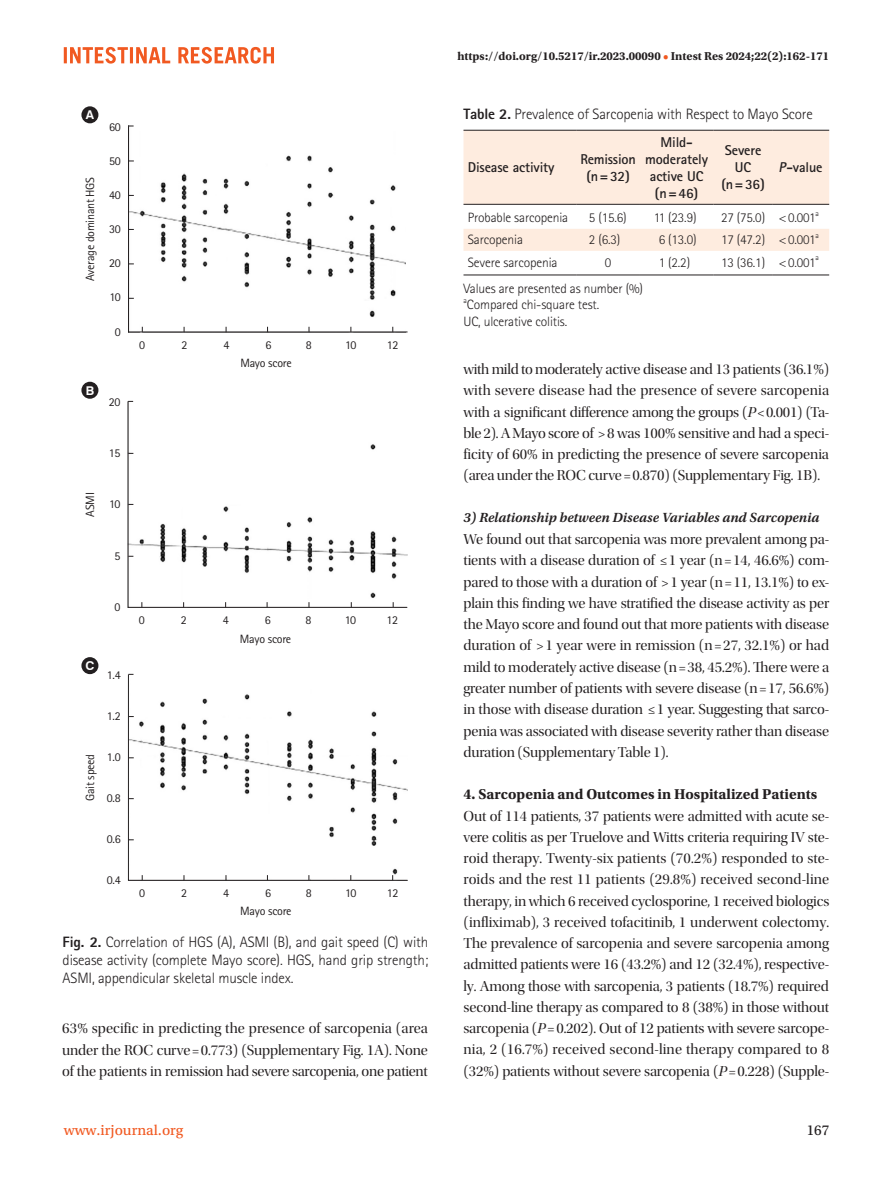
<style>
.page{position:relative;width:893px;height:1191px;background:#fff}
.page>*{position:absolute;margin:0;border:0;box-sizing:border-box;transform-origin:0 0}
.t1{font:15px/21.3px "Utopia Std Disp";letter-spacing:-.01em;color:#231f20;text-align:justify}
.t2{font:300 15px/18px "Rotis Sans Serif Std";letter-spacing:-.01em;color:#231f20;text-align:justify}
.t3{font:700 15px "Utopia Std";color:#231f20}
.t4{font:15px "Utopia Std Capt";color:#f15921}
.t5{font:15px "Utopia Std Capt";color:#231f20}
.t6{font:700 14.25px/17.1px "Rotis Sans Serif Std";letter-spacing:-.01em;color:#231f20;text-align:center}
.t7{font:italic 600 13.95px "Utopia Std";color:#231f20}
.t8{font:300 13.5px/16.2px "Rotis Sans Serif Std";letter-spacing:-.01em;color:#231f20}
.t9{font:700 12.15px "Swiss 721 BT";color:#fff}
.t10{font:12px "Rotis Sans Serif Std";letter-spacing:-.02em;color:#231f20}
.t11{font:700 12px "Utopia Std";color:#231f20}
.t12{font:300 7.8px "Rotis Sans Serif Std";color:#231f20}
.s1{font-weight:800}
.s2{color:#f15921}
.s3{font-style:italic}
.s4{font-family:"Utopia Std Disp It"}
</style>
<div class="page">
<svg style="left:64px;top:47px;width:210px;height:17px"></svg>
<svg style="left:127px;top:401px;width:281px;height:207px"></svg>
<div style="left:81px;top:382px;width:17px;height:17px;background:#231f20;border-radius:50%"></div>
<svg style="left:128px;top:125px;width:280px;height:208px"></svg>
<div style="left:81px;top:106px;width:17px;height:17px;background:#231f20;border-radius:50%"></div>
<svg style="left:128px;top:674px;width:280px;height:207px"></svg>
<div style="left:81px;top:657px;width:17px;height:17px;background:#231f20;border-radius:50%"></div>
<svg style="left:463px;top:131px;width:366px;height:120px;fill:#feecdf"></svg>
<hr style="left:463px;top:130px;width:113px;height:1px;background:#231f20">
<hr style="left:576px;top:130px;width:64px;height:1px;background:#231f20">
<hr style="left:640px;top:130px;width:73px;height:1px;background:#231f20">
<hr style="left:713px;top:130px;width:60px;height:1px;background:#231f20">
<hr style="left:773px;top:130px;width:56px;height:1px;background:#231f20">
<hr style="left:463px;top:204px;width:113px;height:1px;background:#231f20">
<hr style="left:576px;top:204px;width:64px;height:1px;background:#231f20">
<hr style="left:640px;top:204px;width:73px;height:1px;background:#231f20">
<hr style="left:713px;top:204px;width:60px;height:1px;background:#231f20">
<hr style="left:773px;top:204px;width:56px;height:1px;background:#231f20">
<hr style="left:463px;top:274px;width:113px;height:1px;background:#231f20">
<hr style="left:576px;top:274px;width:64px;height:1px;background:#231f20">
<hr style="left:640px;top:274px;width:73px;height:1px;background:#231f20">
<hr style="left:713px;top:274px;width:60px;height:1px;background:#231f20">
<hr style="left:773px;top:274px;width:56px;height:1px;background:#231f20">
<p class="t9" style="left:86px;top:107px;width:10px">A</p>
<p class="t10" style="left:83px;top:281px;width:106px;rotate:-90deg">Average dominant HGS</p>
<p class="t10" style="left:109px;top:119px;width:13px">60</p>
<p class="t10" style="left:109px;top:154px;width:13px">50</p>
<p class="t10" style="left:109px;top:188px;width:13px">40</p>
<p class="t10" style="left:109px;top:222px;width:13px">30</p>
<p class="t10" style="left:109px;top:256px;width:13px">20</p>
<p class="t10" style="left:110px;top:290px;width:13px">10</p>
<p class="t10" style="left:115px;top:324px;width:7px">0</p>
<p class="t9" style="left:86px;top:383px;width:10px">B</p>
<p class="t10" style="left:109px;top:395px;width:13px">20</p>
<p class="t10" style="left:83px;top:516px;width:26px;rotate:-90deg">ASMI</p>
<p class="t10" style="left:109px;top:446px;width:13px">15</p>
<p class="t10" style="left:109px;top:497px;width:13px">10</p>
<p class="t10" style="left:114px;top:548px;width:7px">5</p>
<p class="t10" style="left:114px;top:600px;width:7px">0</p>
<p class="t9" style="left:85px;top:658px;width:10px">C</p>
<p class="t10" style="left:83px;top:801px;width:49px;rotate:-90deg">Gait speed</p>
<p class="t10" style="left:107px;top:668px;width:15px">1.4</p>
<p class="t10" style="left:107px;top:709px;width:15px">1.2</p>
<p class="t10" style="left:107px;top:750px;width:15px">1.0</p>
<p class="t10" style="left:107px;top:790px;width:15px">0.8</p>
<p class="t10" style="left:107px;top:831px;width:15px">0.6</p>
<p class="t10" style="left:107px;top:872px;width:15px">0.4</p>
<p class="t10" style="left:139px;top:338px;width:7px">0</p>
<p class="t10" style="left:181px;top:338px;width:7px">2</p>
<p class="t10" style="left:223px;top:338px;width:7px">4</p>
<p class="t10" style="left:265px;top:338px;width:7px">6</p>
<p class="t10" style="left:306px;top:338px;width:7px">8</p>
<p class="t10" style="left:345px;top:338px;width:13px">10</p>
<p class="t10" style="left:387px;top:338px;width:13px">12</p>
<p class="t10" style="left:240px;top:356px;width:53px">Mayo score</p>
<p class="t10" style="left:139px;top:613px;width:7px">0</p>
<p class="t10" style="left:181px;top:613px;width:7px">2</p>
<p class="t10" style="left:223px;top:613px;width:7px">4</p>
<p class="t10" style="left:265px;top:613px;width:7px">6</p>
<p class="t10" style="left:305px;top:613px;width:7px">8</p>
<p class="t10" style="left:345px;top:613px;width:13px">10</p>
<p class="t10" style="left:386px;top:613px;width:13px">12</p>
<p class="t10" style="left:240px;top:631px;width:53px">Mayo score</p>
<p class="t10" style="left:139px;top:886px;width:7px">0</p>
<p class="t10" style="left:181px;top:886px;width:7px">2</p>
<p class="t10" style="left:223px;top:886px;width:7px">4</p>
<p class="t10" style="left:265px;top:886px;width:7px">6</p>
<p class="t10" style="left:306px;top:886px;width:7px">8</p>
<p class="t10" style="left:345px;top:886px;width:13px">10</p>
<p class="t10" style="left:387px;top:886px;width:13px">12</p>
<p class="t10" style="left:240px;top:904px;width:53px">Mayo score</p>
<p class="t2" style="left:63px;top:933px;width:367px"><span class="s1">Fig. 2.</span> Correlation of HGS (A), ASMI (B), and gait speed (C) with disease activity (complete Mayo score). HGS, hand grip strength; ASMI, appendicular skeletal muscle index.</p>
<p class="t1" style="left:62px;top:1018px;width:367px">63% specific in predicting the presence of sarcopenia (area under the ROC curve = 0.773) (Supplementary Fig. 1A). None of the patients in remission had severe sarcopenia, one patient</p>
<p class="t11" style="left:457px;top:49px;width:373px">https://doi.org/10.5217/ir.2023.00090 <span class="s2">•</span> Intest Res 2024;22(2):162-171</p>
<p class="t2" style="left:463px;top:105px;width:351px"><span class="s1">Table 2.</span> Prevalence of Sarcopenia with Respect to Mayo Score</p>
<p class="t6" style="left:468px;top:158px;width:88px">Disease activity</p>
<p class="t6" style="left:580px;top:150px;width:57px">Remission (n=32)</p>
<p class="t6" style="left:645px;top:133px;width:64px">Mild&shy;moderately active UC (n=46)</p>
<p class="t6" style="left:721px;top:141px;width:45px">Severe<br>UC (n=36)</p>
<p class="t6" style="left:778px;top:158px;width:46px"><span class="s3">P</span>-value</p>
<p class="t8" style="left:468px;top:210px;width:102px">Probable sarcopenia</p>
<p class="t8" style="left:589px;top:210px;width:39px">5 (15.6)</p>
<p class="t8" style="left:654px;top:210px;width:44px">11 (23.9)</p>
<p class="t8" style="left:721px;top:210px;width:96px">27 (75.0) &lt;0.001</p>
<p class="t12" style="left:815px;top:209px;width:5px">a</p>
<p class="t8" style="left:468px;top:232px;width:57px">Sarcopenia</p>
<p class="t8" style="left:589px;top:232px;width:33px">2 (6.3)</p>
<p class="t8" style="left:659px;top:232px;width:39px">6 (13.0)</p>
<p class="t8" style="left:721px;top:232px;width:96px">17 (47.2) &lt;0.001</p>
<p class="t12" style="left:815px;top:231px;width:5px">a</p>
<p class="t8" style="left:468px;top:254px;width:91px">Severe sarcopenia</p>
<p class="t8" style="left:605px;top:254px;width:8px">0</p>
<p class="t8" style="left:659px;top:254px;width:33px">1 (2.2)</p>
<p class="t8" style="left:721px;top:254px;width:96px">13 (36.1) &lt;0.001</p>
<p class="t12" style="left:815px;top:253px;width:5px">a</p>
<p class="t8" style="left:463px;top:280px;width:181px">Values are presented as number (%)</p>
<p class="t12" style="left:463px;top:296px;width:5px">a</p>
<p class="t8" style="left:463px;top:297px;width:137px">Compared chi-square test.<br>UC, ulcerative colitis.</p>
<p class="t1" style="left:463px;top:359px;width:367px">with mild to moderately active disease and 13 patients (36.1%) with severe disease had the presence of severe sarcopenia with a significant difference among the groups (<span class="s4">P</span>&lt; 0.001) (Ta&shy;ble 2). A Mayo score of &gt; 8 was 100% sensitive and had a speci&shy;ficity of 60% in predicting the presence of severe sarcopenia (area under the ROC curve = 0.870) (Supplementary Fig. 1B).</p>
<p class="t7" style="left:463px;top:509px;width:357px">3) Relationship between Disease Variables and Sarcopenia</p>
<p class="t1" style="left:463px;top:529px;width:367px">We found out that sarcopenia was more prevalent among pa&shy;tients with a disease duration of ≤ 1 year (n = 14, 46.6%) com&shy;pared to those with a duration of &gt; 1 year (n = 11, 13.1%) to ex&shy;plain this finding we have stratified the disease activity as per the Mayo score and found out that more patients with disease duration of &gt; 1 year were in remission (n = 27, 32.1%) or had mild to moderately active disease (n = 38, 45.2%). There were a greater number of patients with severe disease (n = 17, 56.6%) in those with disease duration ≤ 1 year. Suggesting that sarco&shy;penia was associated with disease severity rather than disease duration (Supplementary Table 1).</p>
<p class="t3" style="left:463px;top:785px;width:355px">4. Sarcopenia and Outcomes in Hospitalized Patients</p>
<p class="t1" style="left:463px;top:805px;width:367px">Out of 114 patients, 37 patients were admitted with acute se&shy;vere colitis as per Truelove and Witts criteria requiring IV ste&shy;roid therapy. Twenty-six patients (70.2%) responded to ste&shy;roids and the rest 11 patients (29.8%) received second-line therapy, in which 6 received cyclosporine, 1 received biologics (infliximab), 3 received tofacitinib, 1 underwent colectomy.<br>The prevalence of sarcopenia and severe sarcopenia among admitted patients were 16 (43.2%) and 12 (32.4%), respective&shy;ly. Among those with sarcopenia, 3 patients (18.7%) required second-line therapy as compared to 8 (38%) in those without sarcopenia (<span class="s4">P</span>= 0.202). Out of 12 patients with severe sarcope&shy;nia, 2 (16.7%) received second-line therapy compared to 8 (32%) patients without severe sarcopenia (<span class="s4">P</span>= 0.228) (Supple-</p>
<p class="t4" style="left:64px;top:1122px;width:121px">www.irjournal.org</p>
<p class="t5" style="left:807px;top:1122px;width:24px">167</p>
</div>
